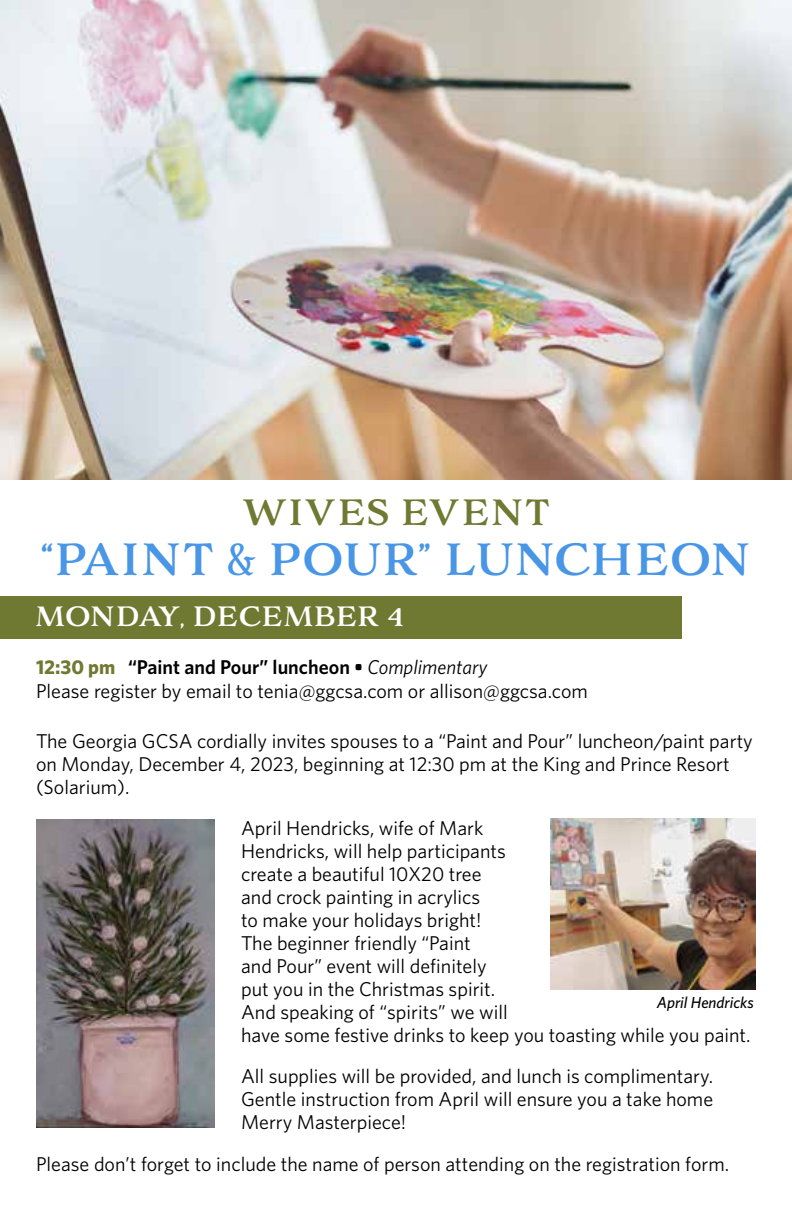
<style>
.page{position:relative;width:792px;height:1224px;background:#fff}
.page>*{position:absolute;margin:0;border:0;box-sizing:border-box;transform-origin:0 0}
.t1{font:42px "Adorn S Serif";letter-spacing:-.005em;color:#4996e6}
.t2{font:34px "Adorn S Serif";color:#6f7932}
.t3{font:26px "Adorn S Serif";letter-spacing:-.03em;color:#fff}
.t4{font:20px/23px "Whitney";color:#000}
.t5{font:italic 500 16px "Whitney";color:#000}
.s1{font-weight:700;color:#6f7932}
.s2{font-weight:600}
.s3{font-style:italic}
</style>
<div class="page">
<img style="left:0;top:0;width:792px;height:480px">
<div style="left:0;top:596px;width:681px;height:43px;background:#6f7932"></div>
<img style="left:36px;top:819px;width:178px;height:308px">
<img style="left:550px;top:818px;width:205px;height:172px">
<h2 class="t2" style="left:241px;top:491px;width:311px">WIVES EVENT</h2>
<h1 class="t1" style="left:41px;top:533px;width:711px">“PAINT &amp; POUR” LUNCHEON</h1>
<h3 class="t3" style="left:35px;top:600px;width:370px">MONDAY, DECEMBER 4</h3>
<p class="t4" style="left:36px;top:654px;width:553px;line-height:24px"><span class="s1">12:30 pm</span> <span class="s2">“Paint and Pour” luncheon •</span> <span class="s3">Complimentary<br></span>Please register by email to tenia@ggcsa.com or allison@ggcsa.com</p>
<p class="t4" style="left:36px;top:729px;width:718px">The Georgia GCSA cordially invites spouses to a “Paint and Pour” luncheon/paint party on Monday, December 4, 2023, beginning at 12:30 pm at the King and Prince Resort (Solarium).</p>
<p class="t4" style="left:241px;top:816px;width:511px">April Hendricks, wife of Mark<br>Hendricks, will help participants<br>create a beautiful 10X20 tree<br>and crock painting in acrylics<br>to make your holidays bright!<br>The beginner friendly “Paint<br>and Pour” event will definitely<br>put you in the Christmas spirit.<br>And speaking of “spirits” we will<br>have some festive drinks to keep you toasting while you paint.</p>
<p class="t4" style="left:241px;top:1064px;width:474px;text-align:justify">All supplies will be provided, and lunch is complimentary.<br>Gentle instruction from April will ensure you a take home Merry Masterpiece!</p>
<p class="t4" style="left:36px;top:1152px;width:695px">Please don’t forget to include the name of person attending on the registration form.</p>
<p class="t5" style="left:657px;top:992px;width:98px">April Hendricks</p>
</div>
